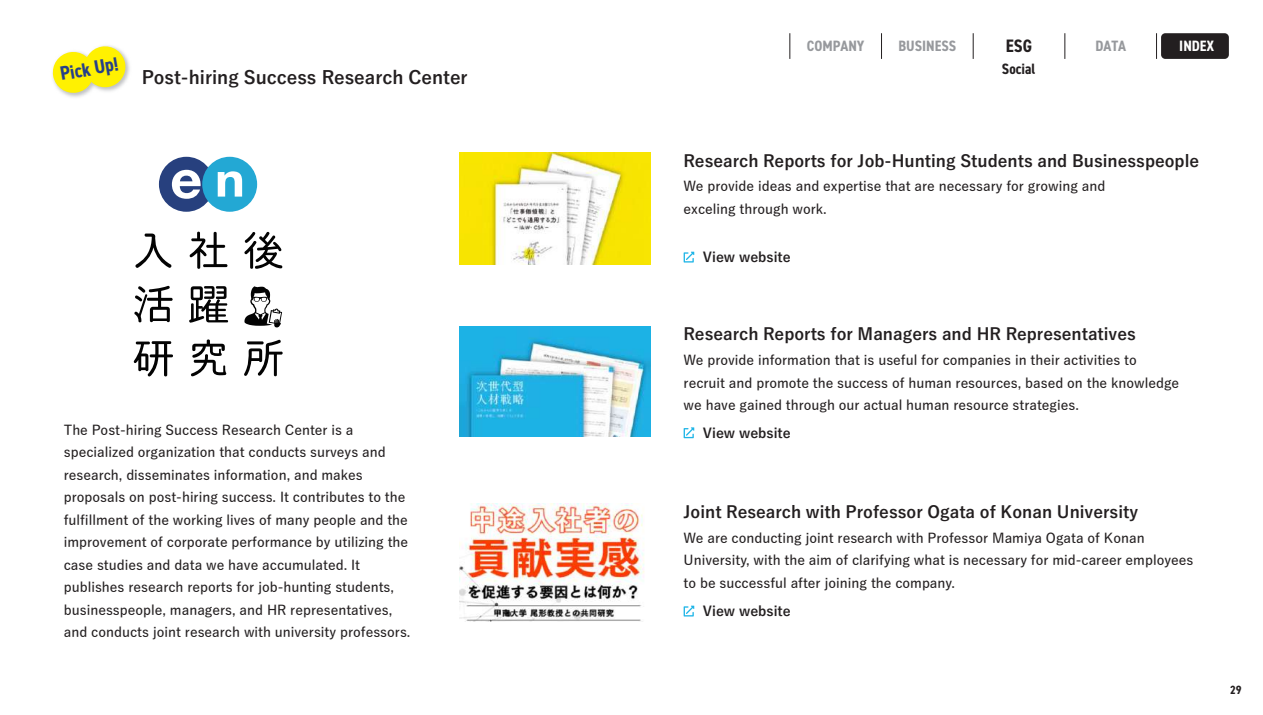
<style>
.page{position:relative;width:1263px;height:715px;background:#fff}
.page>*{position:absolute;margin:0;border:0;box-sizing:border-box;transform-origin:0 0}
.t1{font:700 condensed 19.5px "DIN2014";color:#263f8a}
.t2{font:700 18px "Yu Go Pr 6 N";color:#231f20}
.t3{font:700 condensed 18px "DIN2014";color:#231f20}
.t4{font:700 16.5px "Yu Go Pr 6 N";color:#231f20}
.t5{font:700 condensed 15px "DIN2014";color:#97999d}
.t6{font:700 condensed 15px "DIN2014";color:#231f20}
.t7{font:700 condensed 15px "DIN2014";color:#fff}
.t8{font:600 13.5px/22.5px "Yu Go Pr 6 N";color:#231f20}
.t9{font:700 13.5px "Yu Go Pr 6 N";color:#231f20}
.t10{font:700 condensed 12px "DIN2014";color:#231f20}
</style>
<div class="page">
<svg style="left:159px;top:157px;width:98px;height:55px"></svg>
<svg style="left:135px;top:233px;width:37px;height:35px"></svg>
<svg style="left:189px;top:231px;width:39px;height:38px"></svg>
<svg style="left:244px;top:231px;width:38px;height:38px"></svg>
<svg style="left:134px;top:285px;width:39px;height:38px"></svg>
<svg style="left:189px;top:286px;width:39px;height:36px"></svg>
<svg style="left:134px;top:341px;width:39px;height:36px"></svg>
<svg style="left:191px;top:339px;width:36px;height:38px"></svg>
<svg style="left:244px;top:339px;width:39px;height:37px"></svg>
<svg style="left:244px;top:286px;width:38px;height:41px"></svg>
<img style="left:64px;top:58px;width:66px;height:40px">
<svg style="left:52px;top:45px;width:75px;height:49px"></svg>
<img style="left:459px;top:503px;width:186px;height:118px">
<img style="left:459px;top:152px;width:191px;height:113px">
<img style="left:459px;top:326px;width:191px;height:110px">
<svg style="left:684px;top:251px;width:10px;height:11px"></svg>
<svg style="left:684px;top:427px;width:10px;height:11px"></svg>
<svg style="left:684px;top:605px;width:10px;height:11px"></svg>
<div style="left:1161px;top:33px;width:68px;height:26px;background:#231f20;border-radius:4px"></div>
<svg style="left:789px;top:33px;width:1px;height:26px"></svg>
<svg style="left:881px;top:33px;width:1px;height:26px"></svg>
<svg style="left:973px;top:33px;width:1px;height:26px"></svg>
<svg style="left:1064px;top:33px;width:1px;height:26px"></svg>
<svg style="left:1156px;top:33px;width:1px;height:26px"></svg>
<h1 class="t1" style="left:58px;top:61px;width:60px;rotate:-10deg">Pick Up!</h1>
<h2 class="t2" style="left:142px;top:67px;width:327px">Post-hiring Success Research Center</h2>
<p class="t8" style="left:64px;top:416px;width:348px">The Post-hiring Success Research Center is a specialized organization that conducts surveys and research, disseminates information, and makes proposals on post-hiring success. It contributes to the fulfillment of the working lives of many people and the improvement of corporate performance by utilizing the case studies and data we have accumulated. It publishes research reports for job-hunting students, businesspeople, managers, and HR representatives, and conducts joint research with university professors.</p>
<p class="t5" style="left:807px;top:36px;width:59px">COMPANY</p>
<p class="t5" style="left:898px;top:36px;width:59px">BUSINESS</p>
<h2 class="t3" style="left:1006px;top:34px;width:28px">ESG</h2>
<p class="t5" style="left:1095px;top:36px;width:32px">DATA</p>
<p class="t7" style="left:1179px;top:36px;width:37px">INDEX</p>
<p class="t6" style="left:1002px;top:59px;width:35px">Social</p>
<p class="t4" style="left:684px;top:151px;width:517px">Research Reports for Job-Hunting Students and Businesspeople</p>
<p class="t8" style="left:684px;top:173px;width:423px">We provide ideas and expertise that are necessary for growing and exceling through work.</p>
<p class="t9" style="left:703px;top:250px;width:89px">View website</p>
<p class="t4" style="left:684px;top:325px;width:454px">Research Reports for Managers and HR Representatives</p>
<p class="t8" style="left:684px;top:347px;width:497px">We provide information that is useful for companies in their activities to recruit and promote the success of human resources, based on the knowledge we have gained through our actual human resource strategies.</p>
<p class="t9" style="left:703px;top:425px;width:89px">View website</p>
<p class="t4" style="left:684px;top:502px;width:456px">Joint Research with Professor Ogata of Konan University</p>
<p class="t8" style="left:684px;top:524px;width:511px">We are conducting joint research with Professor Mamiya Ogata of Konan<br>University, with the aim of clarifying what is necessary for mid-career employees to be successful after joining the company.</p>
<p class="t9" style="left:703px;top:603px;width:89px">View website</p>
<p class="t10" style="left:1230px;top:681px;width:13px">29</p>
</div>
